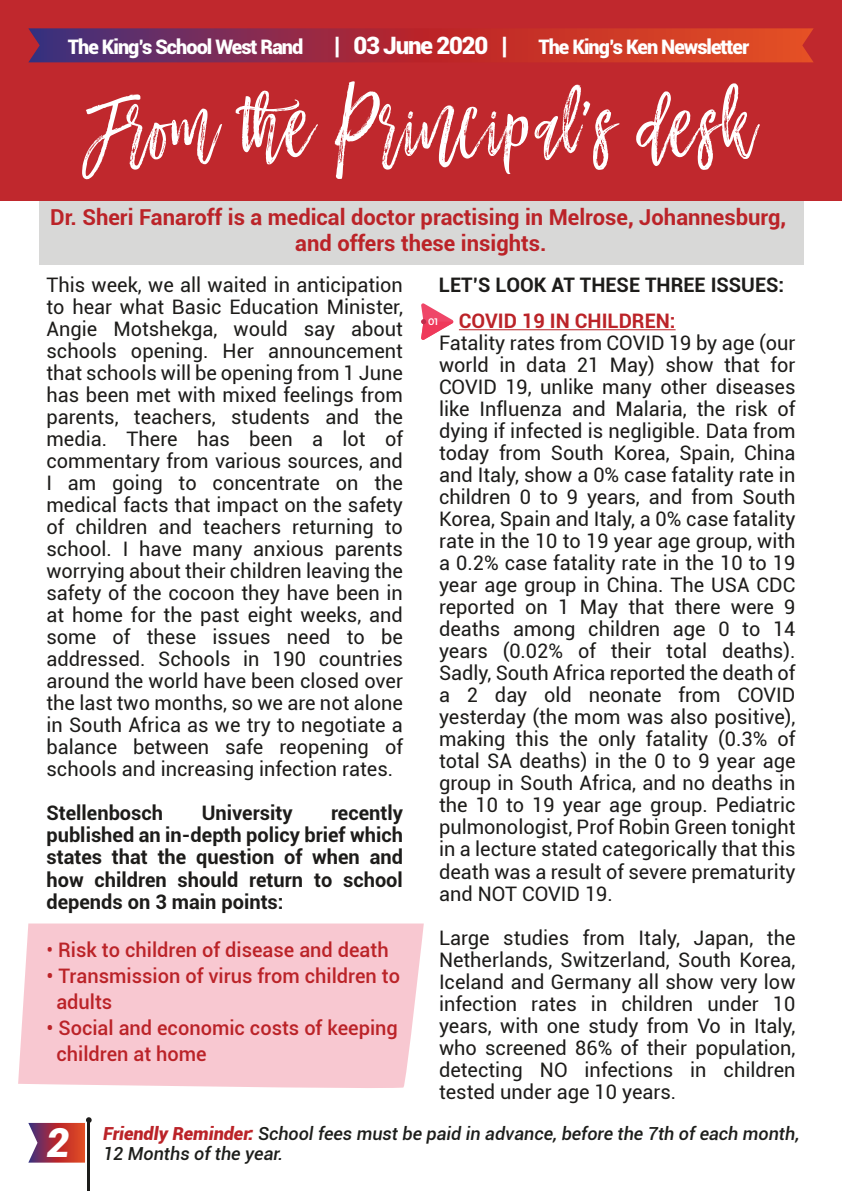
<style>
.page{position:relative;width:842px;height:1191px;background:#fff}
.page>*{position:absolute;margin:0;border:0;box-sizing:border-box;transform-origin:0 0}
.t1{font:100px "Mustache Brush Script";color:#fff}
.t2{font:italic 900 40px "Roboto";color:#fff}
.t3{font:900 24px "Roboto";letter-spacing:-.05em;color:#fff}
.t4{font:700 22px/26px "Roboto";color:#bb2328;text-align:center}
.t5{font:20px/22px "Roboto";color:#1d1c1a;text-align:justify}
.t6{font:700 20px/22px "Roboto";color:#1d1c1a;text-align:justify}
.t7{font:500 20px/26px "Roboto";color:#bb2328}
.t8{font:900 20px "Roboto";letter-spacing:-.05em;color:#fff}
.t9{font:700 20px "Roboto";color:#bb2328}
.t10{font:italic 500 18px "Roboto";color:#1d1e1b}
.t11{font:600 9.4px "Montserrat";color:#fff}
.s1{font-weight:400}
.s2{font-weight:900;color:#bb2328}
</style>
<div class="page">
<div style="left:18px;top:923px;width:406px;height:165px;background:#f8c8d1"></div>
<div style="left:39px;top:192px;width:764px;height:72px;background:#d8d8d7"></div>
<div style="left:0;top:0;width:842px;height:201px;background:#c0282d"></div>
<svg style="left:28px;top:28px;width:786px;height:34px"></svg>
<hr style="left:87px;top:1120px;width:3px;height:71px;background:#1d1c1a">
<svg style="left:28px;top:1117px;width:64px;height:45px"></svg>
<hr style="left:459px;top:329px;width:217px;height:1px;background:#bb2328">
<svg style="left:421px;top:303px;width:33px;height:37px"></svg>
<p class="t8" style="left:68px;top:32px;width:237px">The King’s School West Rand</p>
<p class="t3" style="left:334px;top:28px;width:175px">| 03 June 2020 |</p>
<p class="t8" style="left:538px;top:32px;width:212px">The King’s Ken Newsletter</p>
<h1 class="t1" style="left:84px;top:76px;width:673px">From the Principal’s desk</h1>
<p class="t4" style="left:50px;top:204px;width:738px">Dr. Sheri Fanaroff is a medical doctor practising in Melrose, Johannesburg, and offers these insights.</p>
<p class="t5" style="left:46px;top:273px;width:358px">This week, we all waited in anticipation to hear what Basic Education Minister, Angie Motshekga, would say about schools opening. Her announcement that schools will be opening from 1 June has been met with mixed feelings from parents, teachers, students and the media. There has been a lot of commentary from various sources, and I am going to concentrate on the medical facts that impact on the safety of children and teachers returning to school. I have many anxious parents worrying about their children leaving the safety of the cocoon they have been in at home for the past eight weeks, and some of these issues need to be addressed. Schools in 190 countries around the world have been closed over the last two months, so we are not alone in South Africa as we try to negotiate a balance between safe reopening of schools and increasing infection rates.</p>
<p class="t6" style="left:46px;top:801px;width:118px">Stellenbosch</p>
<p class="t6" style="left:202px;top:801px;width:92px">University</p>
<p class="t6" style="left:46px;top:801px;width:358px;text-indent:285px">recently published an in-depth policy brief which states that the question of when and how children should return to school depends on 3 main points:</p>
<p class="t7" style="left:46px;top:935px;width:344px"><span class="s1">•</span> Risk to children of disease and death</p>
<p class="t7" style="left:56px;top:961px;width:345px;text-indent:-10px">• Transmission of virus from children to adults</p>
<p class="t7" style="left:56px;top:1013px;width:343px;text-indent:-10px">• Social and economic costs of keeping children at home</p>
<p class="t6" style="left:439px;top:273px;width:347px">LET’S LOOK AT THESE THREE ISSUES:</p>
<p class="t9" style="left:459px;top:307px;width:218px">COVID 19 IN CHILDREN:</p>
<p class="t5" style="left:439px;top:331px;width:358px">Fatality rates from COVID 19 by age (our world in data 21 May) show that for COVID 19, unlike many other diseases like Influenza and Malaria, the risk of dying if infected is negligible. Data from today from South Korea, Spain, China and Italy, show a 0% case fatality rate in children 0 to 9 years, and from South Korea, Spain and Italy, a 0% case fatality rate in the 10 to 19 year age group, with a 0.2% case fatality rate in the 10 to 19 year age group in China. The USA CDC reported on 1 May that there were 9 deaths among children age 0 to 14 years (0.02% of their total deaths).<br>Sadly, South Africa reported the death of a 2 day old neonate from COVID yesterday (the mom was also positive), making this the only fatality (0.3% of total SA deaths) in the 0 to 9 year age group in South Africa, and no deaths in the 10 to 19 year age group. Pediatric pulmonologist, Prof Robin Green tonight in a lecture stated categorically that this death was a result of severe prematurity and NOT COVID 19.</p>
<p class="t5" style="left:439px;top:925px;width:358px">Large studies from Italy, Japan, the Netherlands, Switzerland, South Korea, Iceland and Germany all show very low infection rates in children under 10 years, with one study from Vo in Italy, who screened 86% of their population, detecting NO infections in children tested under age 10 years.</p>
<p class="t11" style="left:428px;top:315px;width:11px">01</p>
<h2 class="t2" style="left:46px;top:1114px;width:25px">2</h2>
<p class="t10" style="left:103px;top:1120px;width:698px"><span class="s2">Friendly Reminder:</span> School fees must be paid in advance, before the 7th of each month,</p>
<p class="t10" style="left:103px;top:1140px;width:182px">12 Months of the year.</p>
</div>
